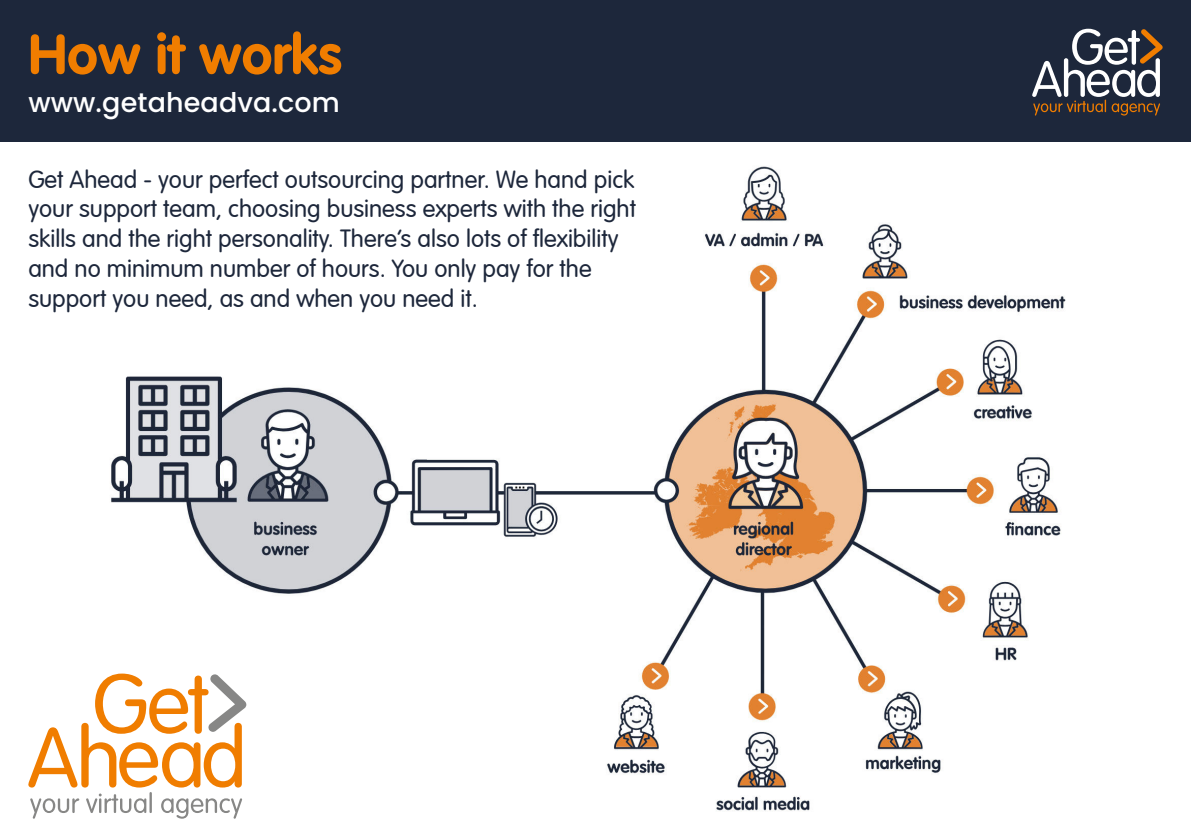
<style>
.page{position:relative;width:1191px;height:840px;background:#fff}
.page>*{position:absolute;margin:0;border:0;box-sizing:border-box;transform-origin:0 0}
.t1{font:57.2px "VAG Rounded Bold";color:#f07d00}
.t2{font:55.2px "VAG Rounded Bold";color:#f07d00}
.t3{font:500 27px "Poppins";letter-spacing:.005em;color:#fff}
.t4{font:300 24.4px/29.8px "VAG Rounded";color:#1d273b}
</style>
<div class="page">
<img style="left:111px;top:166px;width:955px;height:646px">
<div style="left:0;top:646px;width:489px;height:193px;background:#fff"></div>
<svg style="left:28px;top:673px;width:218px;height:145px"></svg>
<div style="left:0;top:0;width:1191px;height:142px;background:#1d273b"></div>
<div style="left:4px;top:143px;width:560px;height:164px;background:#fff"></div>
<svg style="left:1032px;top:29px;width:130px;height:86px"></svg>
<h1 class="t1" style="left:28px;top:31px;width:326px">How it works</h1>
<p class="t3" style="left:28px;top:92px;width:313px">www.getaheadva.com</p>
<h2 class="t2" style="left:28px;top:31px;width:315px">How it works</h2>
<p class="t4" style="left:28px;top:166px;width:609px">Get Ahead - your perfect outsourcing partner. We hand pick your support team, choosing business experts with the right skills and the right personality. There’s also lots of flexibility and no minimum number of hours. You only pay for the support you need, as and when you need it.</p>
</div>
